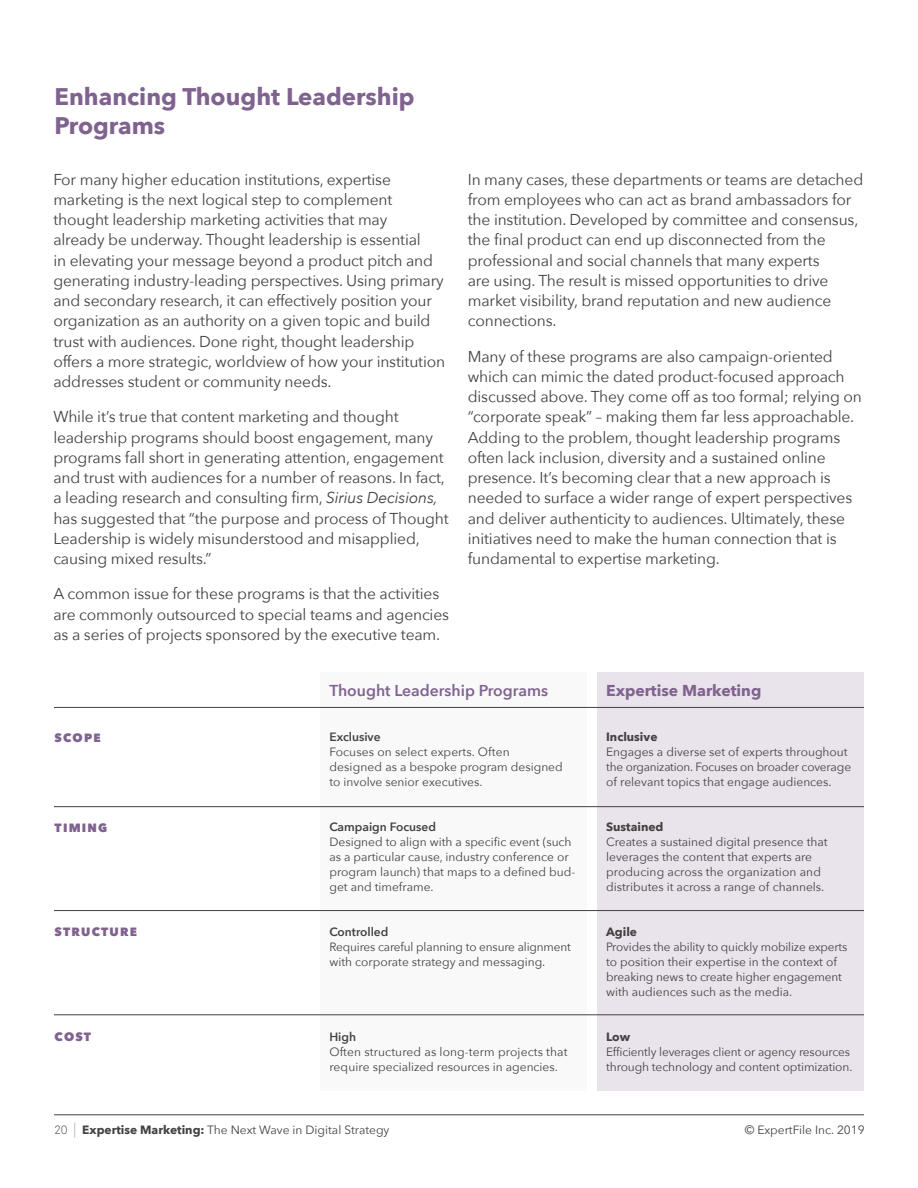
<style>
.page{position:relative;width:918px;height:1188px;background:#fff}
.page>*{position:absolute;margin:0;border:0;box-sizing:border-box;transform-origin:0 0}
.t1{font:700 24px/28.8px "Avenir Next";color:#80628f}
.t2{font:15.75px/20.2px "Avenir Next";letter-spacing:-.01em;color:#424242}
.t3{font:600 15.75px "Avenir Next";color:#80628f}
.t4{font:700 15.75px "Avenir Next";color:#80628f}
.t5{font:12px/15px "Avenir Next";color:#424242}
.t6{font:600 12px "Avenir Next";color:#424242}
.t7{font:700 12px "Avenir Next";color:#424242}
.t8{font:800 12px "Avenir Next";letter-spacing:.1em;color:#80628f}
.s1{font-style:italic}
.s2{font-family:"Akkurat";font-weight:300}
.s3{font-size:15px;color:#aaacad}
.s4{font-weight:700}
</style>
<div class="page">
<hr style="left:54px;top:1115px;width:810px;height:1px;background:#424242">
<div style="left:597px;top:673px;width:267px;height:418px;background:#e9e4eb"></div>
<div style="left:320px;top:673px;width:267px;height:418px;background:#f9f9f9"></div>
<hr style="left:54px;top:707px;width:810px;height:1px;background:#424242">
<hr style="left:54px;top:806px;width:810px;height:1px;background:#424242">
<hr style="left:54px;top:910px;width:810px;height:1px;background:#424242">
<hr style="left:54px;top:1015px;width:810px;height:1px;background:#424242">
<p class="t1" style="left:55px;top:82px;width:361px">Enhancing Thought Leadership<br>Programs</p>
<p class="t2" style="left:53px;top:168px;width:393px">For many higher education institutions, expertise marketing is the next logical step to complement thought leadership marketing activities that may<br>already be underway. Thought leadership is essential<br>in elevating your message beyond a product pitch and generating industry-leading perspectives. Using primary and secondary research, it can effectively position your organization as an authority on a given topic and build trust with audiences. Done right, thought leadership offers a more strategic, worldview of how your institution addresses student or community needs.</p>
<p class="t2" style="left:53px;top:406px;width:397px">While it’s true that content marketing and thought leadership programs should boost engagement, many programs fall short in generating attention, engagement and trust with audiences for a number of reasons. In fact, a leading research and consulting firm, <span class="s1">Sirius Decisions, </span>has suggested that “the purpose and process of Thought Leadership is widely misunderstood and misapplied, causing mixed results.”</p>
<p class="t2" style="left:53px;top:583px;width:397px">A common issue for these programs is that the activities are commonly outsourced to special teams and agencies as a series of projects sponsored by the executive team.</p>
<p class="t2" style="left:468px;top:168px;width:397px">In many cases, these departments or teams are detached from employees who can act as brand ambassadors for the institution. Developed by committee and consensus, the final product can end up disconnected from the professional and social channels that many experts<br>are using. The result is missed opportunities to drive market visibility, brand reputation and new audience connections.</p>
<p class="t2" style="left:468px;top:345px;width:396px">Many of these programs are also campaign-oriented which can mimic the dated product-focused approach discussed above. They come off as too formal; relying on “corporate speak” – making them far less approachable.<br>Adding to the problem, thought leadership programs often lack inclusion, diversity and a sustained online presence. It’s becoming clear that a new approach is needed to surface a wider range of expert perspectives and deliver authenticity to audiences. Ultimately, these initiatives need to make the human connection that is fundamental to expertise marketing.</p>
<p class="t8" style="left:55px;top:730px;width:48px">SCOPE</p>
<p class="t8" style="left:55px;top:820px;width:54px">TIMING</p>
<p class="t8" style="left:55px;top:924px;width:84px">STRUCTURE</p>
<p class="t8" style="left:55px;top:1029px;width:38px">COST</p>
<p class="t3" style="left:329px;top:677px;width:220px">Thought Leadership Programs</p>
<p class="t6" style="left:329px;top:727px;width:53px">Exclusive</p>
<p class="t5" style="left:329px;top:744px;width:235px">Focuses on select experts. Often designed as a bespoke program designed to involve senior executives.</p>
<p class="t6" style="left:329px;top:817px;width:108px">Campaign Focused</p>
<p class="t5" style="left:329px;top:834px;width:247px">Designed to align with a specific event (such as a particular cause, industry conference or program launch) that maps to a defined bud&shy;get and timeframe.</p>
<p class="t6" style="left:329px;top:922px;width:60px">Controlled</p>
<p class="t5" style="left:329px;top:939px;width:243px">Requires careful planning to ensure alignment with corporate strategy and messaging.</p>
<p class="t6" style="left:329px;top:1027px;width:28px">High</p>
<p class="t5" style="left:329px;top:1044px;width:240px">Often structured as long-term projects that</p>
<p class="t5" style="left:329px;top:1059px;width:230px">require specialized resources in agencies.</p>
<p class="t4" style="left:606px;top:677px;width:157px">Expertise Marketing</p>
<p class="t7" style="left:606px;top:727px;width:53px">Inclusive</p>
<p class="t5" style="left:606px;top:744px;width:247px">Engages a diverse set of experts throughout the organization. Focuses on broader coverage of relevant topics that engage audiences.</p>
<p class="t7" style="left:606px;top:817px;width:59px">Sustained</p>
<p class="t5" style="left:606px;top:834px;width:223px">Creates a sustained digital presence that leverages the content that experts are producing across the organization and distributes it across a range of channels.</p>
<p class="t7" style="left:606px;top:922px;width:32px">Agile</p>
<p class="t5" style="left:606px;top:939px;width:243px">Provides the ability to quickly mobilize experts to position their expertise in the context of breaking news to create higher engagement with audiences such as the media.</p>
<p class="t7" style="left:606px;top:1027px;width:26px">Low</p>
<p class="t5" style="left:606px;top:1044px;width:248px">Efficiently leverages client or agency resources through technology and content optimization.</p>
<p class="t5" style="left:54px;top:1122px;width:337px"><span class="s2">20</span> <span class="s3">|</span> <span class="s4">Expertise Marketing:</span> The Next Wave in Digital Strategy</p>
<p class="t5" style="left:745px;top:1122px;width:122px">© ExpertFile Inc. 2019</p>
</div>
